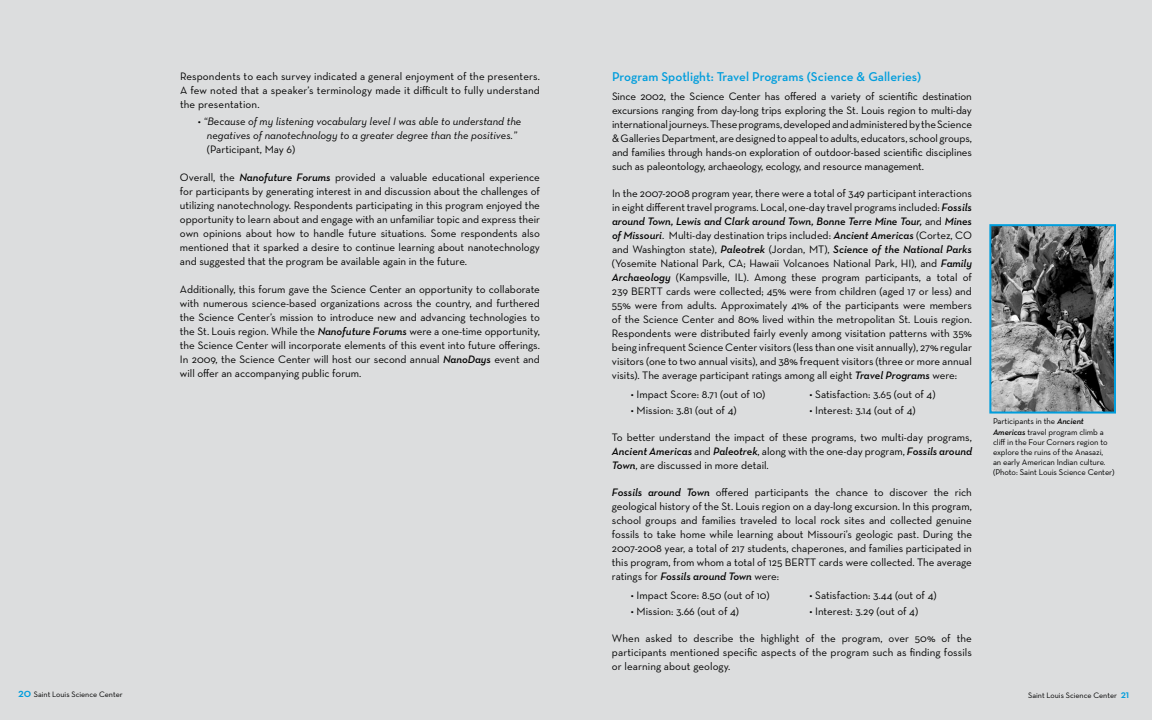
<style>
.page{position:relative;width:1152px;height:720px;background:#dcddde}
.page>*{position:absolute;margin:0;border:0;box-sizing:border-box;transform-origin:0 0}
.t1{font:600 13px "Neutra Text";color:#009ddc}
.t2{font:11px/14px "Neutra Text";color:#000;text-align:justify}
.t3{font:italic 11px/14px "Neutra Text";color:#000;text-align:center}
.t4{font:8.5px/10.2px "Neutra Text";letter-spacing:-.01em;color:#000}
.t5{font:8px "Neutra Text";color:#000}
.s1{font-weight:600;font-style:italic}
.s2{font-weight:600;font-size:12px;color:#009ddc}
.s3{font-weight:600;font-size:11px;color:#009ddc}
</style>
<div class="page">
<img style="left:992px;top:227px;width:121px;height:184px">
<div style="left:989px;top:224px;width:127px;height:190px;border:2px solid #009ddc"></div>
<p class="t2" style="left:180px;top:69px;width:361px">Respondents to each survey indicated a general enjoyment of the presenters.<br>A few noted that a speaker’s terminology made it difficult to fully understand the presentation.</p>
<p class="t3" style="left:198px;top:114px;width:325px">• “Because of my listening vocabulary level I was able to understand the negatives of nanotechnology to a greater degree than the positives.”</p>
<p class="t2" style="left:207px;top:142px;width:90px">(Participant, May 6)</p>
<p class="t2" style="left:180px;top:170px;width:362px">Overall, the <span class="s1">Nanofuture Forums</span> provided a valuable educational experience for participants by generating interest in and discussion about the challenges of utilizing nanotechnology. Respondents participating in this program enjoyed the opportunity to learn about and engage with an unfamiliar topic and express their own opinions about how to handle future situations. Some respondents also mentioned that it sparked a desire to continue learning about nanotechnology and suggested that the program be available again in the future.</p>
<p class="t2" style="left:180px;top:282px;width:362px">Additionally, this forum gave the Science Center an opportunity to collaborate with numerous science-based organizations across the country, and furthered the Science Center’s mission to introduce new and advancing technologies to the St. Louis region. While the <span class="s1">Nanofuture Forums</span> were a one-time opportunity, the Science Center will incorporate elements of this event into future offerings.<br>In 2009, the Science Center will host our second annual <span class="s1">NanoDays</span> event and will offer an accompanying public forum.</p>
<p class="t1" style="left:612px;top:69px;width:311px">Program Spotlight: Travel Programs (Science &amp; Galleries)</p>
<p class="t2" style="left:612px;top:89px;width:362px">Since 2002, the Science Center has offered a variety of scientific destination excursions ranging from day-long trips exploring the St. Louis region to multi-day international journeys. These programs, developed and administered by the Science &amp; Galleries Department, are designed to appeal to adults, educators, school groups, and families through hands-on exploration of outdoor-based scientific disciplines such as paleontology, archaeology, ecology, and resource management.</p>
<p class="t2" style="left:612px;top:186px;width:362px">In the 2007-2008 program year, there were a total of 349 participant interactions in eight different travel programs. Local, one-day travel programs included: <span class="s1">Fossils around Town, Lewis and Clark around Town, Bonne Terre Mine Tour,</span> and <span class="s1">Mines of Missouri</span>. Multi-day destination trips included: <span class="s1">Ancient Americas</span> (Cortez, CO and Washington state), <span class="s1">Paleotrek</span> (Jordan, MT), <span class="s1">Science of the National Parks </span>(Yosemite National Park, CA; Hawaii Volcanoes National Park, HI), and <span class="s1">Family Archaeology</span> (Kampsville, IL). Among these program participants, a total of 239 BERTT cards were collected; 45% were from children (aged 17 or less) and 55% were from adults. Approximately 41% of the participants were members of the Science Center and 80% lived within the metropolitan St. Louis region.<br>Respondents were distributed fairly evenly among visitation patterns with 35% being infrequent Science Center visitors (less than one visit annually), 27% regular visitors (one to two annual visits), and 38% frequent visitors (three or more annual visits). The average participant ratings among all eight <span class="s1">Travel Programs</span> were:</p>
<p class="t2" style="left:631px;top:387px;width:136px">• Impact Score: 8.71 (out of 10)</p>
<p class="t2" style="left:631px;top:403px;width:107px">• Mission: 3.81 (out of 4)</p>
<p class="t2" style="left:612px;top:430px;width:362px">To better understand the impact of these programs, two multi-day programs, <span class="s1">Ancient Americas</span> and <span class="s1">Paleotrek</span>, along with the one-day program, <span class="s1">Fossils around Town</span>, are discussed in more detail.</p>
<p class="t2" style="left:612px;top:485px;width:362px"><span class="s1">Fossils around Town</span> offered participants the chance to discover the rich geological history of the St. Louis region on a day-long excursion. In this program, school groups and families traveled to local rock sites and collected genuine fossils to take home while learning about Missouri’s geologic past. During the 2007-2008 year, a total of 217 students, chaperones, and families participated in this program, from whom a total of 125 BERTT cards were collected. The average ratings for <span class="s1">Fossils around Town</span> were:</p>
<p class="t2" style="left:631px;top:588px;width:140px">• Impact Score: 8.50 (out of 10)</p>
<p class="t2" style="left:631px;top:604px;width:110px">• Mission: 3.66 (out of 4)</p>
<p class="t2" style="left:612px;top:631px;width:362px">When asked to describe the highlight of the program, over 50% of the participants mentioned specific aspects of the program such as finding fossils or learning about geology.</p>
<p class="t2" style="left:810px;top:387px;width:128px">• Satisfaction: 3.65 (out of 4)</p>
<p class="t2" style="left:810px;top:403px;width:108px">• Interest: 3.14 (out of 4)</p>
<p class="t2" style="left:810px;top:588px;width:129px">• Satisfaction: 3.44 (out of 4)</p>
<p class="t2" style="left:810px;top:604px;width:110px">• Interest: 3.29 (out of 4)</p>
<p class="t4" style="left:993px;top:416px;width:123px">Participants in the <span class="s1">Ancient Americas</span> travel program climb a cliff in the Four Corners region to explore the ruins of the Anasazi,<br>an early American Indian culture. (Photo: Saint Louis Science Center)</p>
<p class="t5" style="left:18px;top:689px;width:106px"><span class="s2">20</span> Saint Louis Science Center</p>
<p class="t5" style="left:1028px;top:691px;width:103px">Saint Louis Science Center <span class="s3">21</span></p>
</div>
